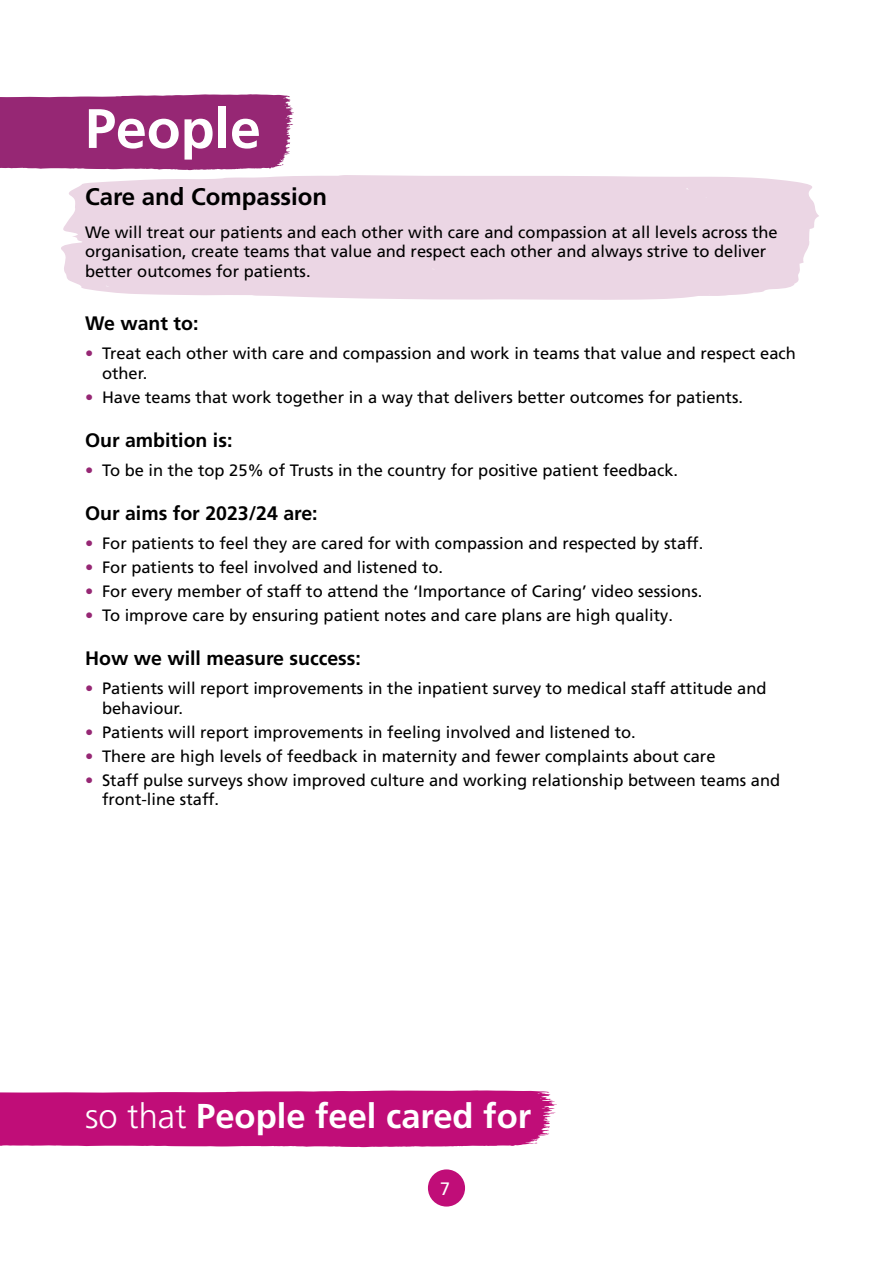
<style>
.page{position:relative;width:893px;height:1263px;background:#fff}
.page>*{position:absolute;margin:0;border:0;box-sizing:border-box;transform-origin:0 0}
.Heading{font:700 55.5px "Frutiger LT Pro";color:#fff}
.Bullets{font:700 34.5px "Frutiger LT Pro";color:#fff}
.Pillar_subhead{font:700 24px "Frutiger LT Pro";color:#000}
.Subhead{font:700 19.5px "Frutiger LT Pro";color:#000}
.t1{font:18px "Frutiger LT Pro";color:#fff}
.Bullets-2{font:16.5px/19.8px "Frutiger LT Pro";color:#000}
.Body_copy{font:16.5px/19.8px "Frutiger LT Pro";color:#000}
.s1{color:#962774}
.s2{font-weight:300}
</style>
<div class="page">
<div style="left:428px;top:1169px;width:37px;height:37px;background:#c00d78;border-radius:50%"></div>
<svg style="left:61px;top:175px;width:758px;height:125px;background:#ecd8e5"></svg>
<svg style="left:0;top:1090px;width:557px;height:57px;background:#c41c80"></svg>
<svg style="left:0;top:94px;width:294px;height:76px;background:#9c347c"></svg>
<p class="Heading" style="left:85px;top:96px;width:177px">People</p>
<p class="Pillar_subhead" style="left:85px;top:182px;width:244px">Care and Compassion</p>
<p class="Body_copy" style="left:85px;top:222px;width:694px">We will treat our patients and each other with care and compassion at all levels across the organisation, create teams that value and respect each other and always strive to deliver better outcomes for patients.</p>
<p class="Subhead" style="left:85px;top:312px;width:115px">We want to:</p>
<p class="Bullets-2" style="left:102px;top:343px;width:695px;text-indent:-17px"><span class="s1">•</span> Treat each other with care and compassion and work in teams that value and respect each other.</p>
<p class="Bullets-2" style="left:85px;top:387px;width:659px"><span class="s1">•</span> Have teams that work together in a way that delivers better outcomes for patients.</p>
<p class="Subhead" style="left:85px;top:429px;width:149px">Our ambition is:</p>
<p class="Bullets-2" style="left:85px;top:460px;width:595px"><span class="s1">•</span> To be in the top 25% of Trusts in the country for positive patient feedback.</p>
<p class="Subhead" style="left:85px;top:502px;width:234px">Our aims for 2023/24 are:</p>
<p class="Bullets-2" style="left:85px;top:533px;width:620px"><span class="s1">•</span> For patients to feel they are cared for with compassion and respected by staff.</p>
<p class="Bullets-2" style="left:85px;top:557px;width:360px"><span class="s1">•</span> For patients to feel involved and listened to.</p>
<p class="Bullets-2" style="left:85px;top:581px;width:619px"><span class="s1">•</span> For every member of staff to attend the ‘Importance of Caring’ video sessions.</p>
<p class="Bullets-2" style="left:85px;top:605px;width:589px"><span class="s1">•</span> To improve care by ensuring patient notes and care plans are high quality.</p>
<p class="Subhead" style="left:85px;top:647px;width:277px">How we will measure success:</p>
<p class="Bullets-2" style="left:102px;top:678px;width:666px;text-indent:-17px"><span class="s1">•</span> Patients will report improvements in the inpatient survey to medical staff attitude and behaviour.</p>
<p class="Bullets-2" style="left:85px;top:722px;width:552px"><span class="s1">•</span> Patients will report improvements in feeling involved and listened to.</p>
<p class="Bullets-2" style="left:85px;top:746px;width:632px"><span class="s1">•</span> There are high levels of feedback in maternity and fewer complaints about care</p>
<p class="Bullets-2" style="left:102px;top:770px;width:680px;text-indent:-17px"><span class="s1">•</span> Staff pulse surveys show improved culture and working relationship between teams and front-line staff.</p>
<p class="Bullets" style="left:85px;top:1095px;width:448px"><span class="s2">so that</span> People feel cared for</p>
<p class="t1" style="left:440px;top:1178px;width:12px">7</p>
</div>
